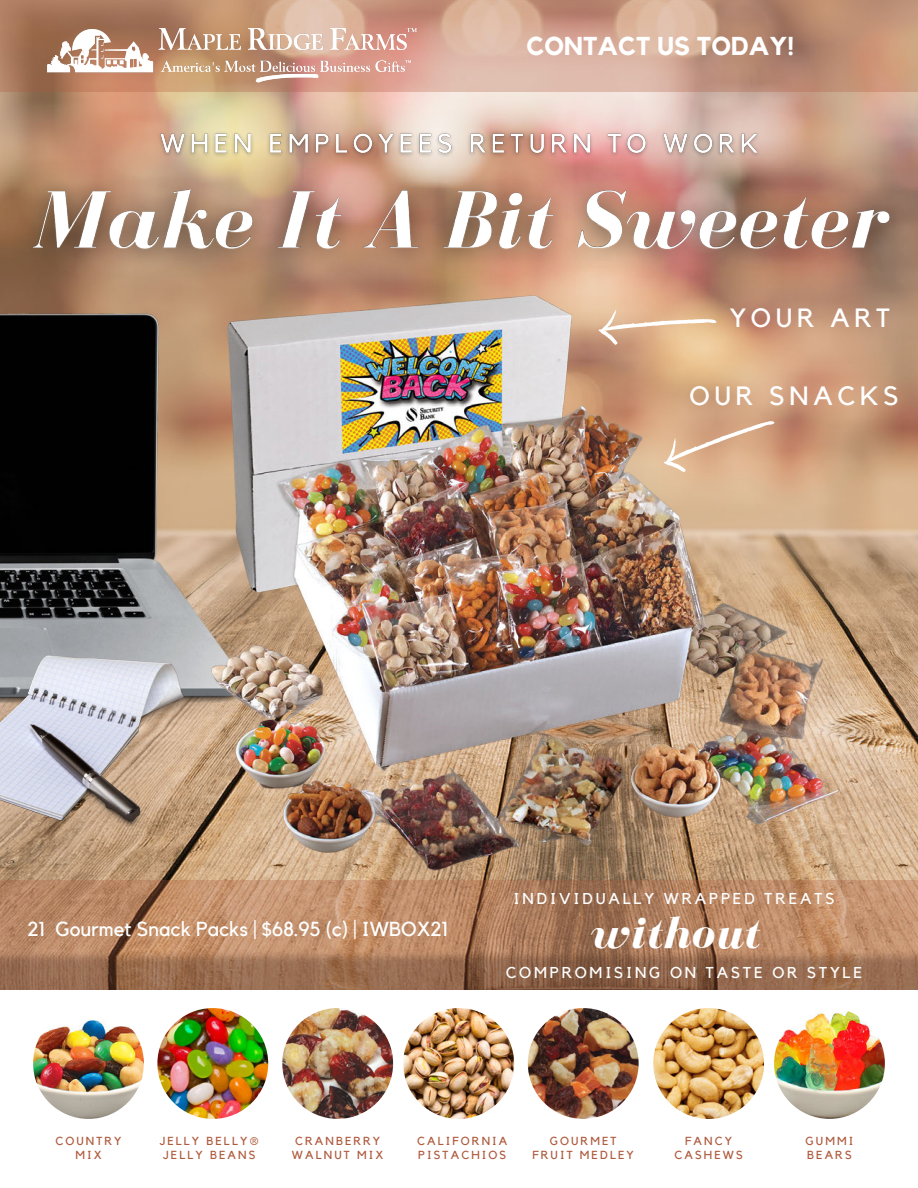
<style>
.page{position:relative;width:918px;height:1188px;background:#fff}
.page>*{position:absolute;margin:0;border:0;box-sizing:border-box;transform-origin:0 0}
.t1{font:italic 700 46.35px "Bodoni FLF";letter-spacing:.01em;color:#fff}
.t2{font:26.4px "Kollektif";letter-spacing:.18em;color:#fff}
.t3{font:26.25px "Kollektif";letter-spacing:.18em;color:#fff}
.t4{font:700 25.8px "Kollektif";color:#fff}
.t5{font:20.25px "Kollektif";color:#fff}
.t6{font:15.75px "Kollektif";letter-spacing:.18em;color:#fff}
.t7{font:11.7px/13.6px "Kollektif";letter-spacing:.18em;color:#af5b3e;text-align:center}
</style>
<div class="page">
<img style="left:0;top:92px;width:918px;height:789px">
<svg style="left:0;top:881px;width:918px;height:109px;background:#a97a5b"></svg>
<svg style="left:0;top:0;width:918px;height:92px;background:#c89b85"></svg>
<img style="left:0;top:313px;width:163px;height:342px">
<img style="left:163px;top:289px;width:691px;height:623px">
<img style="left:0;top:655px;width:195px;height:171px">
<svg style="left:598px;top:305px;width:119px;height:41px;background:#e3bd99"></svg>
<svg style="left:659px;top:406px;width:117px;height:71px;background:#dab08f"></svg>
<img style="left:153px;top:126px;width:615px;height:29px">
<img style="left:0;top:155px;width:918px;height:134px">
<img style="left:42px;top:11px;width:375px;height:75px">
<img style="left:157px;top:1008px;width:111px;height:111px;border-radius:50%">
<img style="left:774px;top:1008px;width:111px;height:111px;border-radius:50%">
<img style="left:403px;top:1008px;width:111px;height:111px;border-radius:50%">
<img style="left:653px;top:1008px;width:111px;height:111px;border-radius:50%">
<img style="left:282px;top:1008px;width:111px;height:111px;border-radius:50%">
<img style="left:528px;top:1008px;width:111px;height:111px;border-radius:50%">
<img style="left:33px;top:1008px;width:111px;height:111px;border-radius:50%">
<h6 class="t4" style="left:527px;top:34px;width:269px">CONTACT US TODAY!</h6>
<p class="t3" style="left:730px;top:306px;width:162px">YOUR ART</p>
<h4 class="t2" style="left:690px;top:384px;width:211px">OUR SNACKS</h4>
<p class="t5" style="left:28px;top:920px;width:422px">21 Gourmet Snack Packs | $68.95 (c) | IWBOX21</p>
<h3 class="t6" style="left:514px;top:892px;width:322px">INDIVIDUALLY WRAPPED TREATS</h3>
<h1 class="t1" style="left:589px;top:908px;width:172px">without</h1>
<h4 class="t6" style="left:506px;top:965px;width:358px">COMPROMISING ON TASTE OR STYLE</h4>
<p class="t7" style="left:55px;top:1135px;width:68px">COUNTRY</p>
<p class="t7" style="left:75px;top:1149px;width:28px">MIX</p>
<h6 class="t7" style="left:160px;top:1135px;width:101px">JELLY BELLY®<br>JELLY BEANS</h6>
<h5 class="t7" style="left:292px;top:1135px;width:93px;text-align:left">CRANBERRY<br>WALNUT MIX</h5>
<p class="t7" style="left:417px;top:1135px;width:92px;text-align:left">CALIFORNIA<br>PISTACHIOS</p>
<h2 class="t7" style="left:532px;top:1135px;width:103px">GOURMET<br>FRUIT MEDLEY</h2>
<p class="t7" style="left:674px;top:1135px;width:70px">FANCY<br>CASHEWS</p>
<p class="t7" style="left:806px;top:1135px;width:49px">GUMMI</p>
<p class="t7" style="left:807px;top:1149px;width:46px">BEARS</p>
</div>
